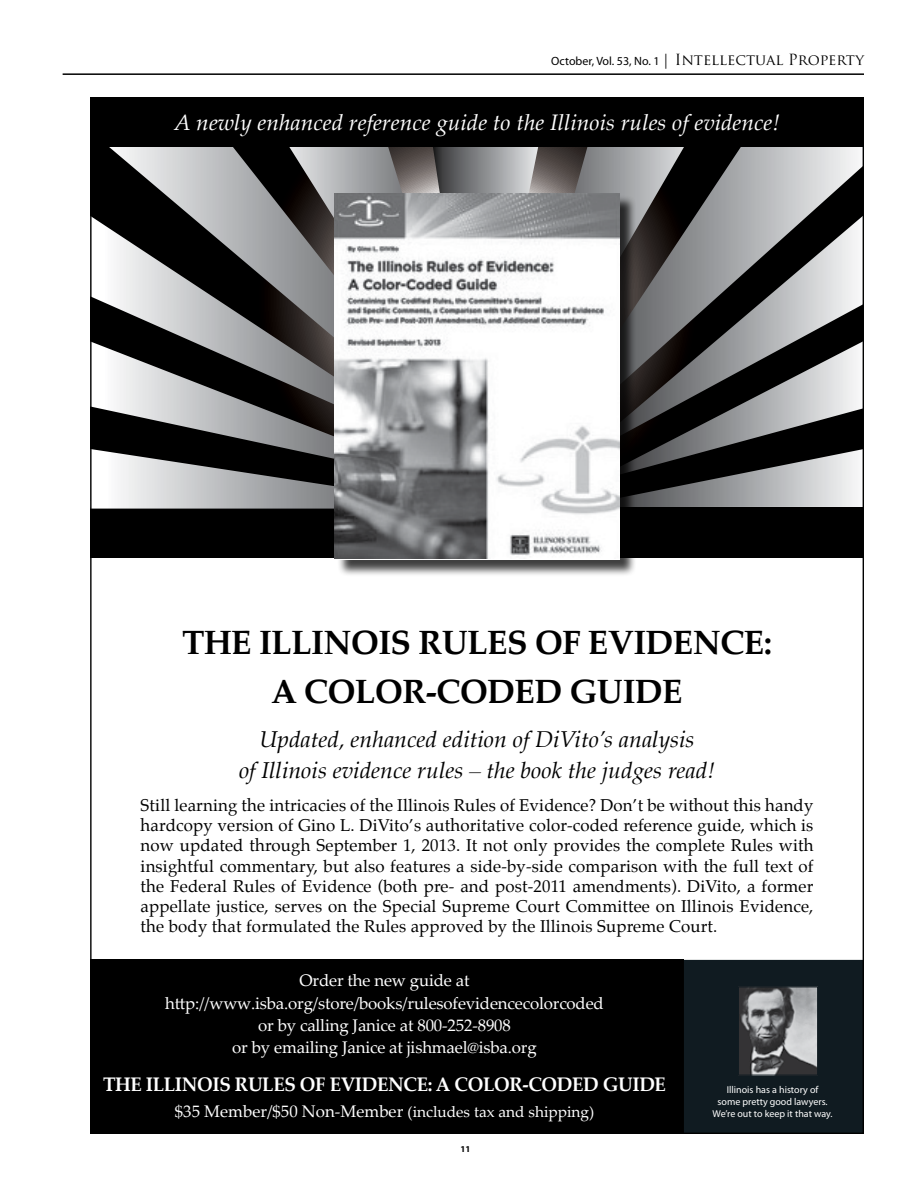
<style>
.page{position:relative;width:918px;height:1188px;background:#fff}
.page>*{position:absolute;margin:0;border:0;box-sizing:border-box;transform-origin:0 0}
.t1{font:700 33.6px/49.1px "Palatino";letter-spacing:-.02em;color:#000;text-align:center}
.t2{font:italic 22.5px/30.9px "Palatino";color:#000;text-align:center}
.t3{font:italic 22.5px "Palatino Linotype";color:#fff}
.t4{font:700 19.65px "Palatino Linotype";letter-spacing:-.02em;color:#fff;scale:.96 1}
.t5{font:16.8px/20.2px "Palatino";letter-spacing:.01em;color:#000;text-align:justify}
.t6{font:16.8px/22.4px "Palatino Linotype";letter-spacing:-.01em;color:#fff;text-align:center}
.t7{font:15.45px "Palatino Linotype";color:#fff}
.t8{font:15px "Trajan Pro";color:#000}
.t9{font:10.05px/12px "Myriad Pro";color:#fff;text-align:center}
.t10{font:700 9px "Myriad Pro";color:#000}
.s1{font-family:"Myriad Pro";font-size:12px}
.s2{font-size:16.8px}
</style>
<div class="page">
<hr style="left:63px;top:73px;width:801px;height:2px;background:#000">
<div style="left:90px;top:960px;width:594px;height:174px;background:#000"></div>
<div style="left:90px;top:508px;width:774px;height:50px;background:#000"></div>
<svg style="left:92px;top:147px;width:408px;height:362px"></svg>
<svg style="left:529px;top:147px;width:333px;height:68px"></svg>
<svg style="left:637px;top:215px;width:225px;height:126px"></svg>
<svg style="left:637px;top:341px;width:225px;height:166px"></svg>
<div style="left:684px;top:960px;width:178px;height:172px;background:#101b21"></div>
<img style="left:740px;top:988px;width:76px;height:86px">
<div style="left:738px;top:986px;width:80px;height:90px;border:1px solid #101b21"></div>
<div style="left:90px;top:98px;width:774px;height:49px;background:#000"></div>
<div style="left:337px;top:195px;width:300px;height:382px;background:#000;opacity:.75"></div>
<img style="left:335px;top:193px;width:285px;height:366px">
<p class="t8" style="left:551px;top:50px;width:314px"><span class="s1">October, Vol. 53, No. 1</span> | Intellectual Property</p>
<h2 class="t3" style="left:174px;top:107px;width:607px">A newly enhanced reference guide to the Illinois rules of evidence!</h2>
<h1 class="t1" style="left:182px;top:617px;width:592px">THE ILLINOIS RULES OF EVIDENCE:<br>A COLOR-CODED GUIDE</h1>
<h2 class="t2" style="left:239px;top:723px;width:478px">Updated, enhanced edition of DiVito’s analysis<br>of Illinois evidence rules – the book the judges read!</h2>
<p class="t5" style="left:141px;top:795px;width:674px">Still learning the intricacies of the Illinois Rules of Evidence? Don’t be without this handy hardcopy version of Gino L. DiVito’s authoritative color-coded reference guide, which is now updated through September 1, 2013. It not only provides the complete Rules with insightful commentary, but also features a side-by-side comparison with the full text of the Federal Rules of Evidence (both pre- and post-2011 amendments). DiVito, a former appellate justice, serves on the Special Supreme Court Committee on Illinois Evidence, the body that formulated the Rules approved by the Illinois Supreme Court.</p>
<p class="t6" style="left:165px;top:969px;width:440px">Order the new guide at http://www.isba.org/store/books/rulesofevidencecolorcoded or by calling Janice at 800-252-8908<br>or by emailing Janice at jishmael@isba.org</p>
<p class="t4" style="left:103px;top:1070px;width:588px">THE ILLINOIS RULES OF EVIDENCE: A COLOR-CODED GUIDE</p>
<p class="t7" style="left:175px;top:1101px;width:421px"><span class="s2">$35 Member/$50 Non-Member</span> (includes tax and shipping)</p>
<p class="t10" style="left:461px;top:1143px;width:11px">11</p>
<p class="t9" style="left:713px;top:1084px;width:121px">Illinois has a history of<br>some pretty good lawyers.<br>We’re out to keep it that way.</p>
</div>
